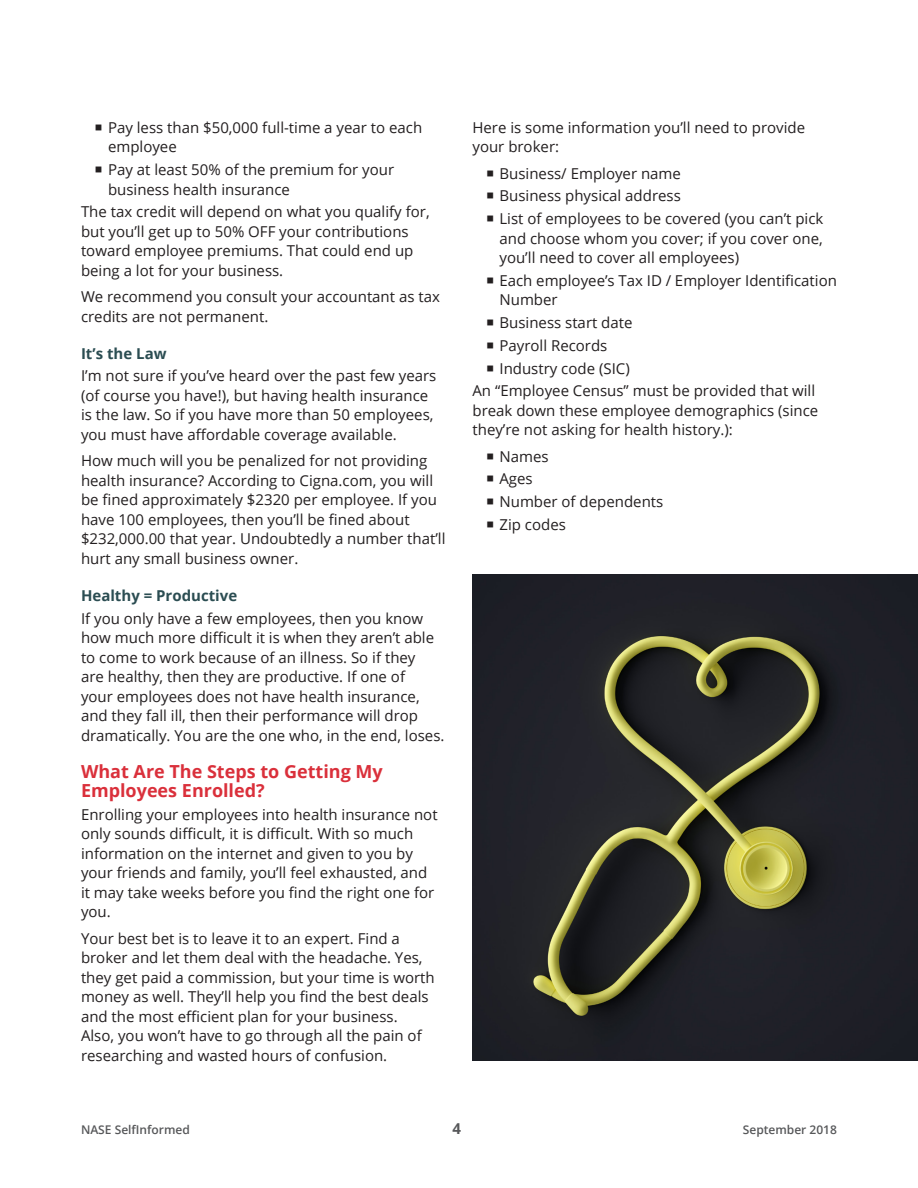
<style>
.page{position:relative;width:918px;height:1188px;background:#fff}
.page>*{position:absolute;margin:0;border:0;box-sizing:border-box;transform-origin:0 0}
.NASE_Main_Subhead{font:700 18px/19.5px "Open Sans";color:#da303b}
.NASE_Body_Copy{font:15px/19.5px "Open Sans";color:#231f20}
.NASE_Main_Subsubhead{font:700 15px "Open Sans";color:#2b4d52}
.t1{font:700 15px "Open Sans";color:#57585a}
.t2{font:600 12px "Open Sans";color:#57585a}
</style>
<div class="page">
<img style="left:473px;top:575px;width:445px;height:486px">
<p class="NASE_Body_Copy" style="left:108px;top:117px;width:316px">Pay less than $50,000 full-time a year to each employee</p>
<p class="NASE_Body_Copy" style="left:108px;top:160px;width:288px">Pay at least 50% of the premium for your business health insurance</p>
<p class="NASE_Body_Copy" style="left:81px;top:202px;width:350px">The tax credit will depend on what you qualify for, but you’ll get up to 50% OFF your contributions toward employee premiums. That could end up being a lot for your business.</p>
<p class="NASE_Body_Copy" style="left:81px;top:287px;width:360px">We recommend you consult your accountant as tax credits are not permanent.</p>
<p class="NASE_Main_Subsubhead" style="left:81px;top:343px;width:87px">It’s the Law</p>
<p class="NASE_Body_Copy" style="left:81px;top:366px;width:357px">I’m not sure if you’ve heard over the past few years (of course you have!), but having health insurance is the law. So if you have more than 50 employees, you must have affordable coverage available.</p>
<p class="NASE_Body_Copy" style="left:81px;top:451px;width:366px">How much will you be penalized for not providing health insurance? According to Cigna.com, you will be fined approximately $2320 per employee. If you have 100 employees, then you’ll be fined about $232,000.00 that year. Undoubtedly a number that’ll hurt any small business owner.</p>
<p class="NASE_Main_Subsubhead" style="left:81px;top:585px;width:158px">Healthy = Productive</p>
<p class="NASE_Body_Copy" style="left:81px;top:608px;width:365px">If you only have a few employees, then you know how much more difficult it is when they aren’t able to come to work because of an illness. So if they<br>are healthy, then they are productive. If one of<br>your employees does not have health insurance, and they fall ill, then their performance will drop dramatically. You are the one who, in the end, loses.</p>
<p class="NASE_Main_Subhead" style="left:81px;top:761px;width:303px">What Are The Steps to Getting My<br>Employees Enrolled?</p>
<p class="NASE_Body_Copy" style="left:81px;top:804px;width:358px">Enrolling your employees into health insurance not only sounds difficult, it is difficult. With so much information on the internet and given to you by your friends and family, you’ll feel exhausted, and it may take weeks before you find the right one for you.</p>
<p class="NASE_Body_Copy" style="left:81px;top:928px;width:355px">Your best bet is to leave it to an expert. Find a broker and let them deal with the headache. Yes, they get paid a commission, but your time is worth money as well. They’ll help you find the best deals and the most efficient plan for your business.<br>Also, you won’t have to go through all the pain of researching and wasted hours of confusion.</p>
<p class="NASE_Body_Copy" style="left:472px;top:117px;width:334px">Here is some information you’ll need to provide your broker:</p>
<p class="NASE_Body_Copy" style="left:500px;top:163px;width:183px">Business/ Employer name</p>
<p class="NASE_Body_Copy" style="left:500px;top:186px;width:183px">Business physical address</p>
<p class="NASE_Body_Copy" style="left:500px;top:209px;width:325px;text-align:justify">List of employees to be covered (you can’t pick and choose whom you cover; if you cover one, you’ll need to cover all employees)</p>
<p class="NASE_Body_Copy" style="left:500px;top:270px;width:339px">Each employee’s Tax ID / Employer Identification<br>Number</p>
<p class="NASE_Body_Copy" style="left:500px;top:313px;width:135px">Business start date</p>
<p class="NASE_Body_Copy" style="left:500px;top:335px;width:109px">Payroll Records</p>
<p class="NASE_Body_Copy" style="left:500px;top:358px;width:132px">Industry code (SIC)</p>
<p class="NASE_Body_Copy" style="left:472px;top:381px;width:347px">An “Employee Census” must be provided that will break down these employee demographics (since they’re not asking for health history.):</p>
<p class="NASE_Body_Copy" style="left:500px;top:446px;width:51px">Names</p>
<p class="NASE_Body_Copy" style="left:500px;top:469px;width:35px">Ages</p>
<p class="NASE_Body_Copy" style="left:500px;top:492px;width:165px">Number of dependents</p>
<p class="NASE_Body_Copy" style="left:500px;top:514px;width:68px">Zip codes</p>
<p class="t2" style="left:81px;top:1121px;width:110px">NASE SelfInformed</p>
<p class="t1" style="left:453px;top:1118px;width:10px">4</p>
<p class="t2" style="left:743px;top:1121px;width:96px">September 2018</p>
</div>
